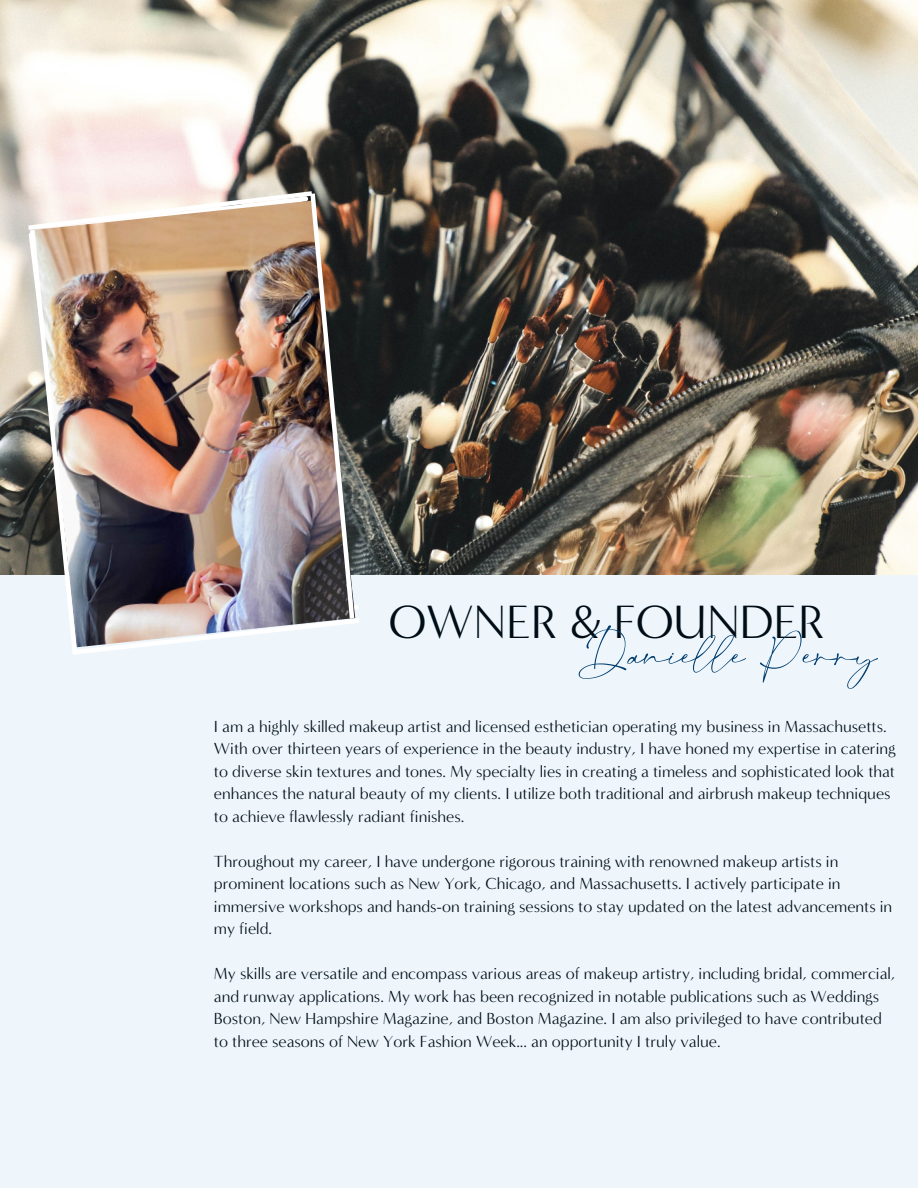
<style>
.page{position:relative;width:918px;height:1188px;background:#eef6fc}
.page>*{position:absolute;margin:0;border:0;box-sizing:border-box;transform-origin:0 0}
.t1{font:63.75px "Salty Feathers";color:#013e6f}
.t2{font:48px "Minerva Modern";color:#000d16}
.t3{font:16.5px/22.5px "Minerva Modern";color:#000d16}
</style>
<div class="page">
<img style="left:0;top:0;width:918px;height:575px">
<img style="left:23px;top:188px;width:341px;height:466px">
<p class="t2" style="left:389px;top:593px;width:437px">OWNER &amp; FOUNDER</p>
<p class="t1" style="left:586px;top:626px;width:293px">Danielle Perry</p>
<h2 class="t3" style="left:214px;top:715px;width:683px">I am a highly skilled makeup artist and licensed esthetician operating my business in Massachusetts.<br>With over thirteen years of experience in the beauty industry, I have honed my expertise in catering to diverse skin textures and tones. My specialty lies in creating a timeless and sophisticated look that enhances the natural beauty of my clients. I utilize both traditional and airbrush makeup techniques to achieve flawlessly radiant finishes.</h2>
<h1 class="t3" style="left:214px;top:850px;width:680px">Throughout my career, I have undergone rigorous training with renowned makeup artists in prominent locations such as New York, Chicago, and Massachusetts. I actively participate in immersive workshops and hands-on training sessions to stay updated on the latest advancements in my field.</h1>
<p class="t3" style="left:214px;top:962px;width:683px">My skills are versatile and encompass various areas of makeup artistry, including bridal, commercial, and runway applications. My work has been recognized in notable publications such as Weddings Boston, New Hampshire Magazine, and Boston Magazine. I am also privileged to have contributed to three seasons of New York Fashion Week... an opportunity I truly value.</p>
</div>
